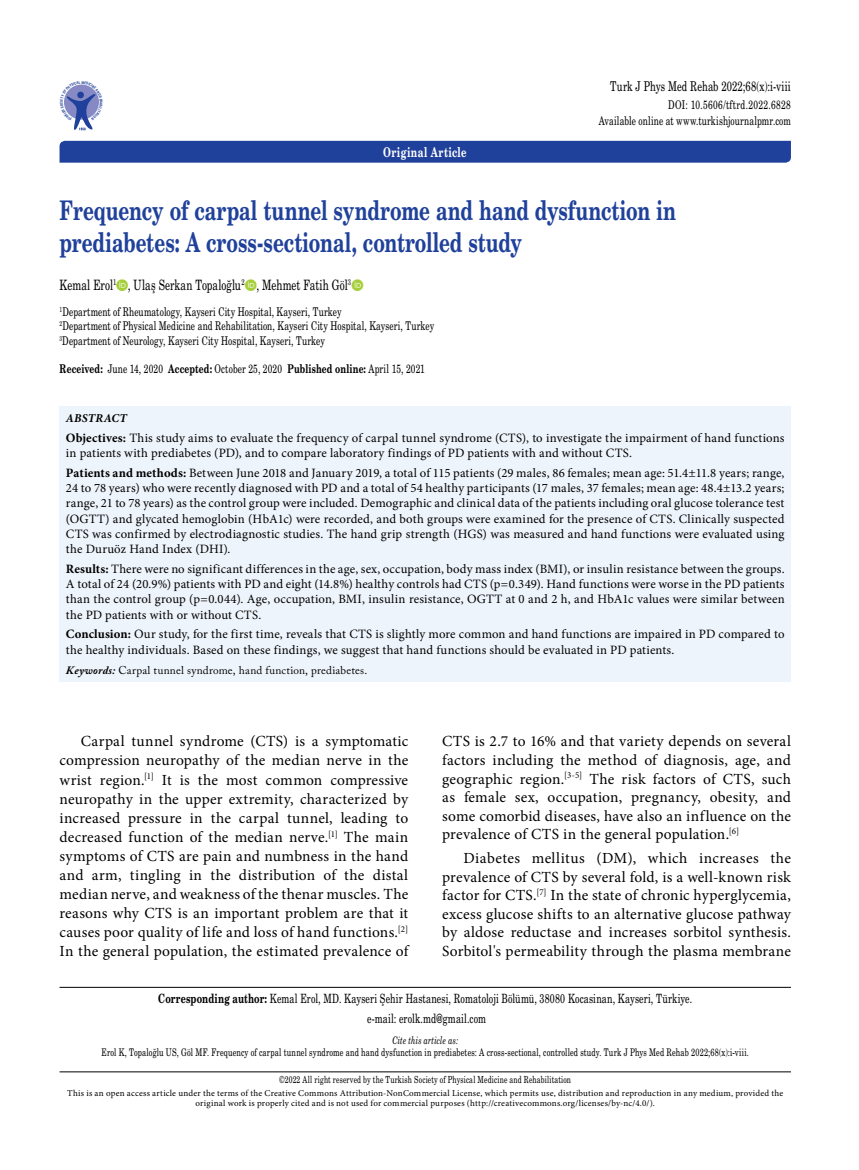
<style>
.page{position:relative;width:859px;height:1170px;background:#fff}
.page>*{position:absolute;margin:0;border:0;box-sizing:border-box;transform-origin:0 0}
.t1{font:27px/32.4px "Madison Bold Tr";letter-spacing:-.005em;color:#20419b}
.t2{font:15.45px/19px "Minion Pro";letter-spacing:.01em;color:#000;text-align:justify}
.t3{font:14.25px "Madison Tr";letter-spacing:.005em;color:#000}
.t4{font:13.5px "Madison Tr";letter-spacing:.01em;color:#000}
.t5{font:13.5px "Madison Bold Tr";letter-spacing:.03em;color:#fff}
.t6{font:12.75px/15.3px "Minion Pro";letter-spacing:.01em;color:#000}
.t7{font:12.75px/19.5px "Madison Tr";letter-spacing:.01em;color:#000;text-align:center}
.t8{font:12px/14.4px "Madison Tr";letter-spacing:.01em;color:#000;text-align:right}
.t9{font:italic 700 12px "Minion Pro";letter-spacing:.015em;color:#000}
.t10{font:11.25px "Adobe Caslon Pro";letter-spacing:.02em;color:#000}
.t11{font:10.5px "Madison Tr";letter-spacing:.015em;color:#000}
.t12{font:10.5px "Madison Italic Tr";letter-spacing:.015em;color:#000}
.t13{font:9.75px "Madison Tr";letter-spacing:.02em;color:#000}
.t14{font:9px/10.8px "Minion Pro";letter-spacing:.02em;color:#000;text-align:center}
.t15{font:3.6px "Helvetica Cond Bold Tr";color:#20419b}
.s1{font-family:"Madison Bold Tr"}
.s2{font-weight:700}
.s3{font-weight:700;font-style:italic}
</style>
<div class="page">
<div style="left:60px;top:141px;width:731px;height:22px;background:#20419b"></div>
<div style="left:60px;top:406px;width:731px;height:276px;background:#eef4fb"></div>
<hr style="left:60px;top:986px;width:731px;height:1px;background:#000">
<hr style="left:60px;top:1071px;width:731px;height:1px;background:#000">
<svg style="left:64px;top:84px;width:35px;height:47px"></svg>
<p class="t15" style="left:59px;top:103px;width:4px;rotate:-90deg">C</p>
<p class="t5" style="left:383px;top:143px;width:85px">Original Article</p>
<p class="t4" style="left:610px;top:78px;width:182px">Turk J Phys Med Rehab 2022;68(x):i-viii</p>
<p class="t8" style="left:599px;top:97px;width:194px;line-height:15.6px">DOI: 10.5606/tftrd.2022.6828<br>Available online at www.turkishjournalpmr.com</p>
<h1 class="t1" style="left:60px;top:193px;width:618px">Frequency of carpal tunnel syndrome and hand dysfunction in prediabetes: A cross-sectional, controlled study</h1>
<p class="t3" style="left:60px;top:276px;width:293px">Kemal Erol<sup>1</sup> , Ulaş Serkan Topaloğlu<sup>2</sup> , Mehmet Fatih Göl<sup>3</sup></p>
<p class="t8" style="left:60px;top:304px;width:376px;text-align:left"><sup>1</sup>Department of Rheumatology, Kayseri City Hospital, Kayseri, Turkey<br><sup>2</sup>Department of Physical Medicine and Rehabilitation, Kayseri City Hospital, Kayseri, Turkey<br><sup>3</sup>Department of Neurology, Kayseri City Hospital, Kayseri, Turkey</p>
<p class="t8" style="left:60px;top:361px;width:367px"><span class="s1">Received:</span> June 14, 2020 <span class="s1">Accepted:</span> October 25, 2020 <span class="s1">Published online:</span> April 15, 2021</p>
<p class="t9" style="left:66px;top:410px;width:62px">ABSTRACT</p>
<p class="t6" style="left:66px;top:430px;width:720px"><span class="s2">Objectives:</span> This study aims to evaluate the frequency of carpal tunnel syndrome (CTS), to investigate the impairment of hand functions in patients with prediabetes (PD), and to compare laboratory findings of PD patients with and without CTS.</p>
<p class="t6" style="left:66px;top:465px;width:720px;text-align:justify"><span class="s2">Patients and methods:</span> Between June 2018 and January 2019, a total of 115 patients (29 males, 86 females; mean age: 51.4±11.8 years; range, 24 to 78 years) who were recently diagnosed with PD and a total of 54 healthy participants (17 males, 37 females; mean age: 48.4±13.2 years; range, 21 to 78 years) as the control group were included. Demographic and clinical data of the patients including oral glucose tolerance test (OGTT) and glycated hemoglobin (HbA1c) were recorded, and both groups were examined for the presence of CTS. Clinically suspected CTS was confirmed by electrodiagnostic studies. The hand grip strength (HGS) was measured and hand functions were evaluated using the Duruöz Hand Index (DHI).</p>
<p class="t6" style="left:66px;top:561px;width:720px;text-align:justify"><span class="s2">Results:</span> There were no significant differences in the age, sex, occupation, body mass index (BMI), or insulin resistance between the groups.<br>A total of 24 (20.9%) patients with PD and eight (14.8%) healthy controls had CTS (p=0.349). Hand functions were worse in the PD patients than the control group (p=0.044). Age, occupation, BMI, insulin resistance, OGTT at 0 and 2 h, and HbA1c values were similar between the PD patients with or without CTS.</p>
<p class="t6" style="left:66px;top:626px;width:720px"><span class="s2">Conclusion:</span> Our study, for the first time, reveals that CTS is slightly more common and hand functions are impaired in PD compared to the healthy individuals. Based on these findings, we suggest that hand functions should be evaluated in PD patients.</p>
<p class="t10" style="left:66px;top:663px;width:303px"><span class="s3">Keywords:</span> Carpal tunnel syndrome, hand function, prediabetes.</p>
<p class="t2" style="left:60px;top:732px;width:350px;text-indent:21px">Carpal tunnel syndrome (CTS) is a symptomatic compression neuropathy of the median nerve in the wrist region.<sup>[1]</sup> It is the most common compressive neuropathy in the upper extremity, characterized by increased pressure in the carpal tunnel, leading to decreased function of the median nerve.<sup>[1]</sup> The main symptoms of CTS are pain and numbness in the hand and arm, tingling in the distribution of the distal median nerve, and weakness of the thenar muscles. The reasons why CTS is an important problem are that it causes poor quality of life and loss of hand functions.<sup>[2] </sup>In the general population, the estimated prevalence of</p>
<p class="t2" style="left:442px;top:732px;width:350px;line-height:18.6px">CTS is 2.7 to 16% and that variety depends on several factors including the method of diagnosis, age, and geographic region.<sup>[3-5]</sup> The risk factors of CTS, such as female sex, occupation, pregnancy, obesity, and some comorbid diseases, have also an influence on the prevalence of CTS in the general population.<sup>[6]</sup></p>
<p class="t2" style="left:442px;top:849px;width:350px;line-height:18.6px;text-indent:21px">Diabetes mellitus (DM), which increases the prevalence of CTS by several fold, is a well-known risk factor for CTS.<sup>[7]</sup> In the state of chronic hyperglycemia, excess glucose shifts to an alternative glucose pathway by aldose reductase and increases sorbitol synthesis.<br>Sorbitol's permeability through the plasma membrane</p>
<p class="t7" style="left:158px;top:988px;width:535px"><span class="s1">Corresponding author:</span> Kemal Erol, MD. Kayseri Şehir Hastanesi, Romatoloji Bölümü, 38080 Kocasinan, Kayseri, Türkiye. e-mail: erolk.md@gmail.com</p>
<p class="t12" style="left:392px;top:1033px;width:67px">Cite this article as:</p>
<p class="t11" style="left:102px;top:1045px;width:649px">Erol K, Topaloğlu US, Göl MF. Frequency of carpal tunnel syndrome and hand dysfunction in prediabetes: A cross-sectional, controlled study. Turk J Phys Med Rehab 2022;68(x):i-viii.</p>
<p class="t14" style="left:67px;top:1087px;width:717px">This is an open access article under the terms of the Creative Commons Attribution-NonCommercial License, which permits use, distribution and reproduction in any medium, provided the original work is properly cited and is not used for commercial purposes (http://creativecommons.org/licenses/by-nc/4.0/).</p>
<p class="t13" style="left:279px;top:1073px;width:293px">©2022 All right reserved by the Turkish Society of Physical Medicine and Rehabilitation</p>
</div>
